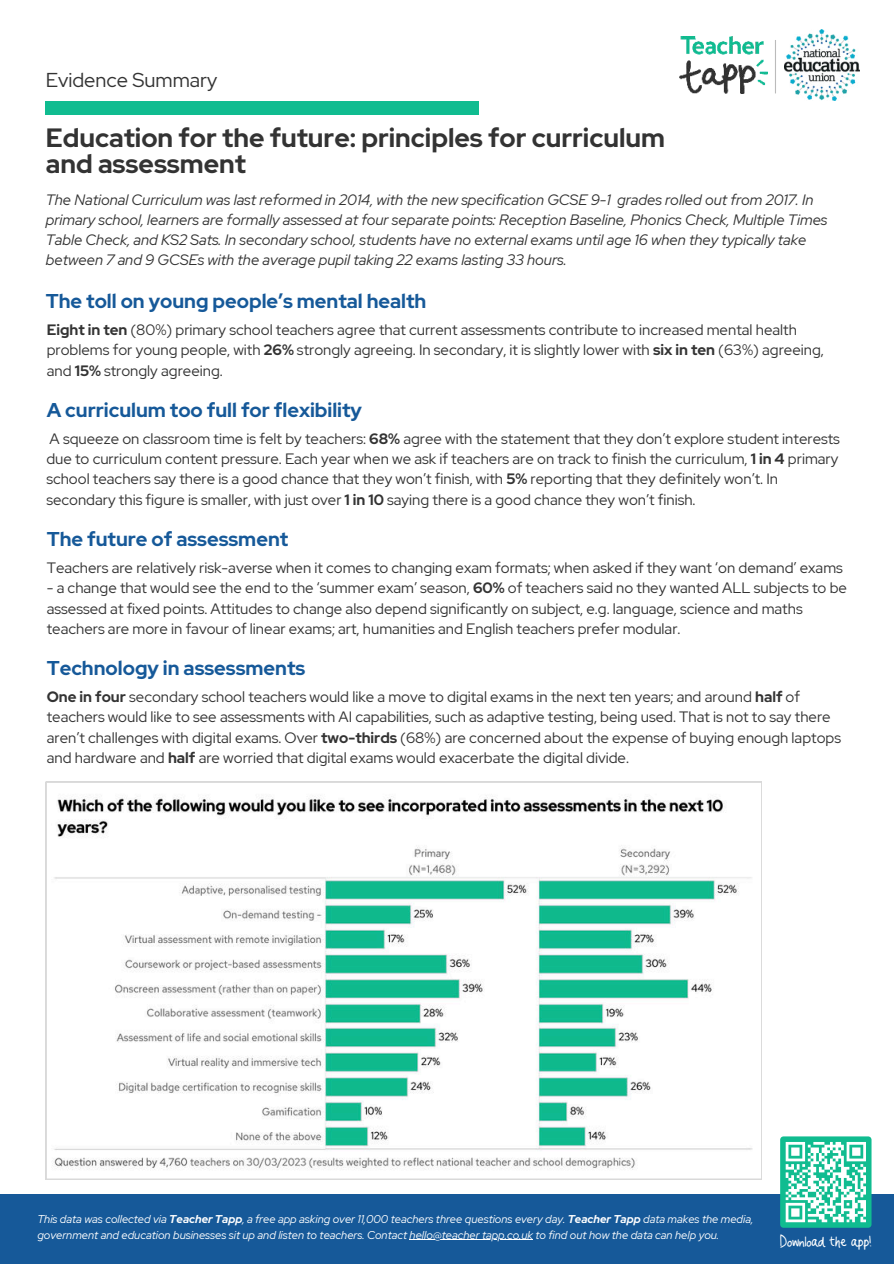
<style>
.page{position:relative;width:894px;height:1264px;background:#fff}
.page>*{position:absolute;margin:0;border:0;box-sizing:border-box;transform-origin:0 0}
.t1{font:700 26.4px/25.8px "Red Hat Display";color:#333}
.t2{font:20.1px "Red Hat Display";color:#333}
.t3{font:700 19.95px "Red Hat Display";color:#165999}
.t4{font:17.4px "Tapp Hand";color:#fff}
.t5{font:15px/20.2px "Red Hat Display";color:#333}
.t6{font:italic 15px/20.2px "Red Hat Display";color:#333}
.t7{font:italic 11.25px/15px "Red Hat Display";color:#fff}
.s1{font-weight:700}
</style>
<div class="page">
<div style="left:46px;top:101px;width:433px;height:14px;background:#10bc90"></div>
<svg style="left:46px;top:781px;width:715px;height:398px"></svg>
<img style="left:784px;top:29px;width:75px;height:71px">
<img style="left:679px;top:37px;width:88px;height:56px">
<hr style="left:774px;top:40px;width:1px;height:53px;background:#000">
<div style="left:0;top:1194px;width:893px;height:69px;background:#165999"></div>
<hr style="left:409px;top:1239px;width:124px;height:1px;background:#fff">
<svg style="left:780px;top:1136px;width:91px;height:91px"></svg>
<h2 class="t2" style="left:46px;top:67px;width:173px">Evidence Summary</h2>
<h1 class="t1" style="left:46px;top:124px;width:620px">Education for the future: principles for curriculum and assessment</h1>
<p class="t6" style="left:46px;top:189px;width:783px">The National Curriculum was last reformed in 2014, with the new specification GCSE 9-1 grades rolled out from 2017. In primary school, learners are formally assessed at four separate points: Reception Baseline, Phonics Check, Multiple Times Table Check, and KS2 Sats. In secondary school, students have no external exams until age 16 when they typically take between 7 and 9 GCSEs with the average pupil taking 22 exams lasting 33 hours.</p>
<h3 class="t3" style="left:46px;top:288px;width:382px">The toll on young people’s mental health</h3>
<p class="t5" style="left:47px;top:319px;width:778px"><span class="s1">Eight in ten</span> (80%) primary school teachers agree that current assessments contribute to increased mental health problems for young people, with <span class="s1">26%</span> strongly agreeing. In secondary, it is slightly lower with <span class="s1">six in ten</span> (63%) agreeing, and <span class="s1">15%</span> strongly agreeing.</p>
<h3 class="t3" style="left:47px;top:397px;width:317px">A curriculum too full for flexibility</h3>
<p class="t5" style="left:46px;top:428px;width:794px">A squeeze on classroom time is felt by teachers: <span class="s1">68%</span> agree with the statement that they don’t explore student interests due to curriculum content pressure. Each year when we ask if teachers are on track to finish the curriculum, <span class="s1">1 in 4</span> primary school teachers say there is a good chance that they won’t finish, with <span class="s1">5%</span> reporting that they definitely won’t. In secondary this figure is smaller, with just over <span class="s1">1 in 10</span> saying there is a good chance they won’t finish.</p>
<h3 class="t3" style="left:47px;top:526px;width:243px">The future of assessment</h3>
<p class="t5" style="left:47px;top:557px;width:797px">Teachers are relatively risk-averse when it comes to changing exam formats; when asked if they want ‘on demand’ exams</p>
<p class="t5" style="left:47px;top:577px;width:801px">- a change that would see the end to the ‘summer exam’ season, <span class="s1">60%</span> of teachers said no they wanted ALL subjects to be assessed at fixed points. Attitudes to change also depend significantly on subject, e.g. language, science and maths teachers are more in favour of linear exams; art, humanities and English teachers prefer modular.</p>
<h3 class="t3" style="left:47px;top:655px;width:260px">Technology in assessments</h3>
<p class="t5" style="left:47px;top:686px;width:795px"><span class="s1">One in four</span> secondary school teachers would like a move to digital exams in the next ten years; and around <span class="s1">half</span> of teachers would like to see assessments with AI capabilities, such as adaptive testing, being used. That is not to say there aren’t challenges with digital exams. Over <span class="s1">two-thirds</span> (68%) are concerned about the expense of buying enough laptops and hardware and <span class="s1">half</span> are worried that digital exams would exacerbate the digital divide.</p>
<p class="t7" style="left:37px;top:1211px;width:717px">This data was collected via <span class="s1">Teacher Tapp</span>, a free app asking over 11,000 teachers three questions every day. <span class="s1">Teacher Tapp</span> data makes the media, government and education businesses sit up and listen to teachers. Contact hello@teacher tapp.co.uk to find out how the data can help you.</p>
<p class="t4" style="left:780px;top:1232px;width:93px">Download the app!</p>
</div>
